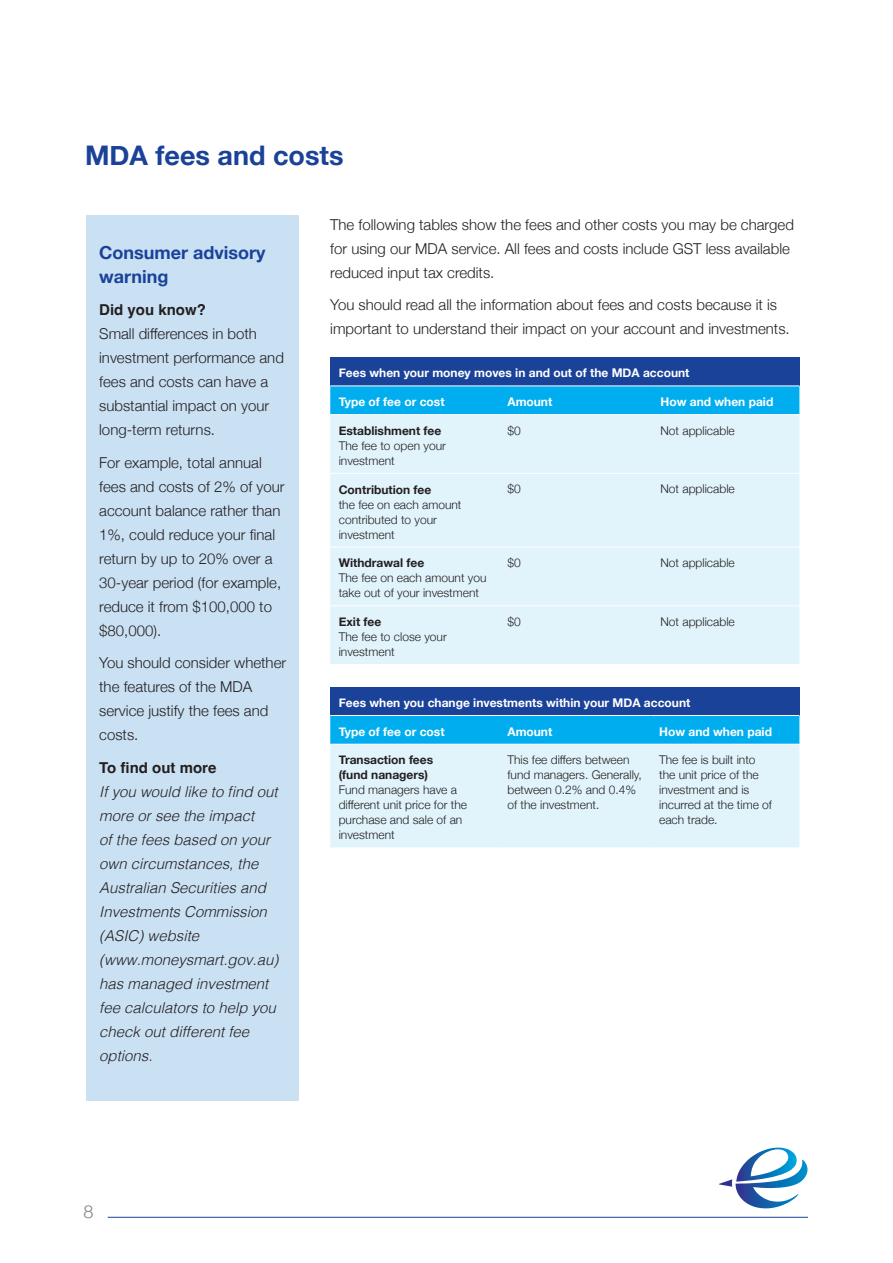
<style>
.page{position:relative;width:893px;height:1263px;background:#fff}
.page>*{position:absolute;margin:0;border:0;box-sizing:border-box;transform-origin:0 0}
.headings{font:700 27px "Helvetica Neue";color:#1b4299}
.subheads{font:700 18px/24px "Helvetica Neue";color:#1b4299}
.t1{font:300 18px "Helvetica Neue";color:#808285}
.body_copy{font:300 15px/24px "Helvetica Neue";color:#231f20}
.body_copy-2{font:italic 300 15px/24px "Helvetica";color:#231f20}
.body_copy-3{font:700 15px "Helvetica";color:#231f20}
.table_text{font:300 12px/15px "Helvetica Neue";color:#231f20}
.table_text-2{font:700 12px "Helvetica Neue";color:#fff}
.s1{font-weight:700}
</style>
<div class="page">
<svg style="left:719px;top:1179px;width:13px;height:8px"></svg>
<img style="left:735px;top:1165px;width:67px;height:43px">
<img style="left:736px;top:1148px;width:61px;height:34px">
<hr style="left:108px;top:1217px;width:700px;height:1px;background:#1b4299">
<div style="left:86px;top:215px;width:213px;height:886px;background:#cae1f4"></div>
<div style="left:330px;top:357px;width:469px;height:29px;background:#1b4299"></div>
<div style="left:330px;top:386px;width:469px;height:28px;background:#00aeef"></div>
<div style="left:330px;top:415px;width:469px;height:249px;background:#e1f4fc"></div>
<hr style="left:330px;top:385px;width:169px;height:1px;background:#fff">
<hr style="left:499px;top:385px;width:153px;height:1px;background:#fff">
<hr style="left:652px;top:385px;width:147px;height:1px;background:#fff">
<hr style="left:330px;top:473px;width:169px;height:1px;background:#fff">
<hr style="left:499px;top:473px;width:153px;height:1px;background:#fff">
<hr style="left:652px;top:473px;width:147px;height:1px;background:#fff">
<hr style="left:330px;top:547px;width:169px;height:1px;background:#fff">
<hr style="left:499px;top:547px;width:153px;height:1px;background:#fff">
<hr style="left:652px;top:547px;width:147px;height:1px;background:#fff">
<hr style="left:330px;top:605px;width:169px;height:1px;background:#fff">
<hr style="left:499px;top:605px;width:153px;height:1px;background:#fff">
<hr style="left:652px;top:605px;width:147px;height:1px;background:#fff">
<div style="left:330px;top:687px;width:469px;height:28px;background:#1b4299"></div>
<div style="left:330px;top:716px;width:469px;height:28px;background:#00aeef"></div>
<div style="left:330px;top:745px;width:469px;height:102px;background:#e1f4fc"></div>
<p class="headings" style="left:85px;top:134px;width:260px">MDA fees and costs</p>
<p class="subheads" style="left:99px;top:241px;width:168px">Consumer advisory warning</p>
<p class="body_copy-3" style="left:99px;top:301px;width:108px">Did you know?</p>
<p class="body_copy" style="left:99px;top:321px;width:186px">Small differences in both investment performance and fees and costs can have a substantial impact on your long-term returns.</p>
<p class="body_copy" style="left:99px;top:449px;width:187px">For example, total annual fees and costs of 2% of your account balance rather than<br>1%, could reduce your final return by up to 20% over a<br>30-year period (for example, reduce it from $100,000 to $80,000).</p>
<p class="body_copy" style="left:99px;top:650px;width:188px">You should consider whether the features of the MDA service justify the fees and costs.</p>
<p class="body_copy-3" style="left:99px;top:758px;width:119px">To find out more</p>
<p class="body_copy-2" style="left:99px;top:778px;width:181px">If you would like to find out more or see the impact<br>of the fees based on your own circumstances, the<br>Australian Securities and<br>Investments Commission (ASIC) website (www.moneysmart.gov.au) has managed investment fee calculators to help you check out different fee options.</p>
<p class="body_copy" style="left:330px;top:212px;width:465px">The following tables show the fees and other costs you may be charged for using our MDA service. All fees and costs include GST less available reduced input tax credits.</p>
<p class="body_copy" style="left:330px;top:292px;width:461px">You should read all the information about fees and costs because it is important to understand their impact on your account and investments.</p>
<p class="table_text-2" style="left:339px;top:364px;width:352px">Fees when your money moves in and out of the MDA account</p>
<p class="table_text-2" style="left:339px;top:392px;width:107px">Type of fee or cost</p>
<p class="table_text-2" style="left:507px;top:392px;width:46px">Amount</p>
<p class="table_text-2" style="left:660px;top:392px;width:114px">How and when paid</p>
<p class="table_text" style="left:339px;top:422px;width:109px"><span class="s1">Establishment fee<br></span>The fee to open your investment</p>
<p class="table_text" style="left:507px;top:422px;width:15px">$0</p>
<p class="table_text" style="left:660px;top:422px;width:76px">Not applicable</p>
<p class="table_text" style="left:339px;top:481px;width:124px"><span class="s1">Contribution fee<br></span>the fee on each amount contributed to your investment</p>
<p class="table_text" style="left:507px;top:481px;width:15px">$0</p>
<p class="table_text" style="left:660px;top:481px;width:76px">Not applicable</p>
<p class="table_text" style="left:339px;top:555px;width:149px"><span class="s1">Withdrawal fee<br></span>The fee on each amount you take out of your investment</p>
<p class="table_text" style="left:507px;top:554px;width:15px">$0</p>
<p class="table_text" style="left:660px;top:554px;width:76px">Not applicable</p>
<p class="table_text" style="left:339px;top:613px;width:110px"><span class="s1">Exit fee<br></span>The fee to close your investment</p>
<p class="table_text" style="left:507px;top:613px;width:15px">$0</p>
<p class="table_text" style="left:660px;top:613px;width:76px">Not applicable</p>
<p class="table_text-2" style="left:339px;top:693px;width:353px">Fees when you change investments within your MDA account</p>
<p class="table_text-2" style="left:339px;top:722px;width:107px">Type of fee or cost</p>
<p class="table_text-2" style="left:507px;top:722px;width:46px">Amount</p>
<p class="table_text-2" style="left:659px;top:722px;width:114px">How and when paid</p>
<p class="table_text" style="left:339px;top:752px;width:130px"><span class="s1">Transaction fees<br>(fund nanagers)<br></span>Fund managers have a different unit price for the purchase and sale of an investment</p>
<p class="table_text" style="left:507px;top:752px;width:136px">This fee differs between fund managers. Generally, between 0.2% and 0.4% of the investment.</p>
<p class="table_text" style="left:659px;top:752px;width:114px">The fee is built into the unit price of the investment and is incurred at the time of each trade.</p>
<p class="t1" style="left:84px;top:1197px;width:12px">8</p>
</div>
